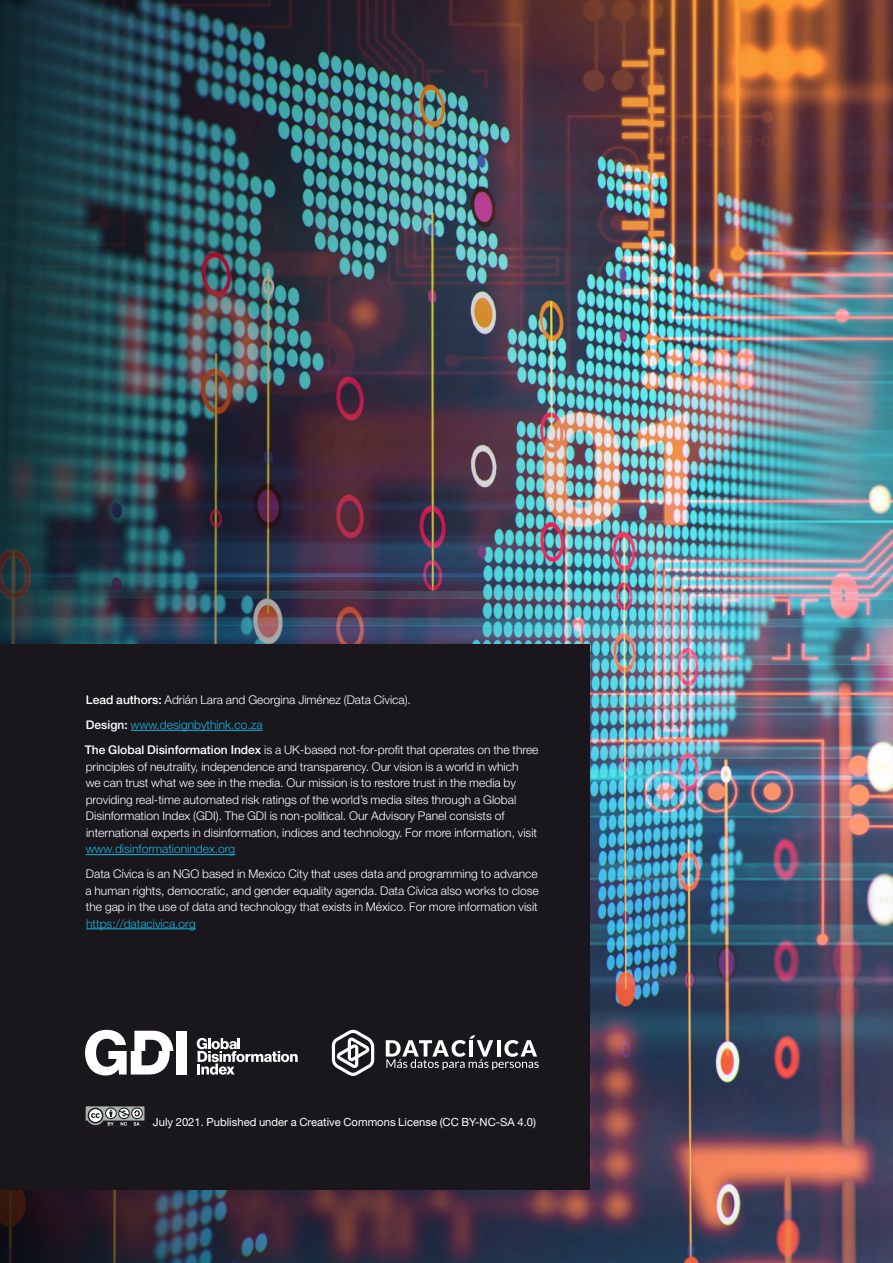
<style>
.page{position:relative;width:893px;height:1263px;background:#fff}
.page>*{position:absolute;margin:0;border:0;box-sizing:border-box;transform-origin:0 0}
.t1{font:300 12px/16.5px "Helvetica Neue LT Std";color:#fff}
.t2{font:300 12px "Helvetica Neue LT Std";color:#1bb3e2}
.t3{font:11.25px "Helvetica Neue LT Std";color:#fff}
.s1{font-weight:500}
.s2{color:#1bb3e2}
</style>
<div class="page">
<img style="left:0;top:0;width:893px;height:1263px">
<div style="left:0;top:644px;width:590px;height:545px;background:#1a171c"></div>
<hr style="left:131px;top:730px;width:132px;height:1px;background:#1bb3e2">
<hr style="left:86px;top:854px;width:149px;height:1px;background:#1bb3e2">
<hr style="left:86px;top:928px;width:110px;height:1px;background:#1bb3e2">
<svg style="left:197px;top:1038px;width:101px;height:37px"></svg>
<div style="left:176px;top:1031px;width:11px;height:43px;background:#fff"></div>
<svg style="left:85px;top:1030px;width:88px;height:45px"></svg>
<svg style="left:85px;top:1106px;width:60px;height:20px"></svg>
<svg style="left:332px;top:1029px;width:42px;height:47px"></svg>
<svg style="left:386px;top:1035px;width:153px;height:35px"></svg>
<p class="t1" style="left:85px;top:687px;width:455px;line-height:25px"><span class="s1">Lead authors:</span> Adrián Lara and Georgina Jiménez (Data Cívica).<br><span class="s1">Design:</span> <span class="s2">www.designbythink.co.za<br></span><span class="s1">The Global Disinformation Index</span> is a UK-based not-for-profit that operates on the three</p>
<p class="t1" style="left:86px;top:758px;width:453px">principles of neutrality, independence and transparency. Our vision is a world in which<br>we can trust what we see in the media. Our mission is to restore trust in the media by providing real-time automated risk ratings of the world’s media sites through a Global Disinformation Index (GDI). The GDI is non-political. Our Advisory Panel consists of international experts in disinformation, indices and technology. For more information, visit</p>
<p class="t2" style="left:86px;top:841px;width:151px">www.disinformationindex.org</p>
<p class="t1" style="left:85px;top:865px;width:455px;text-align:justify">Data Cívica is an NGO based in Mexico City that uses data and programming to advance a human rights, democratic, and gender equality agenda. Data Cívica also works to close the gap in the use of data and technology that exists in México. For more information visit</p>
<p class="t2" style="left:86px;top:916px;width:111px">https://datacivica.org</p>
<p class="t3" style="left:153px;top:1115px;width:385px">July 2021. Published under a Creative Commons License (CC BY-NC-SA 4.0)</p>
</div>
